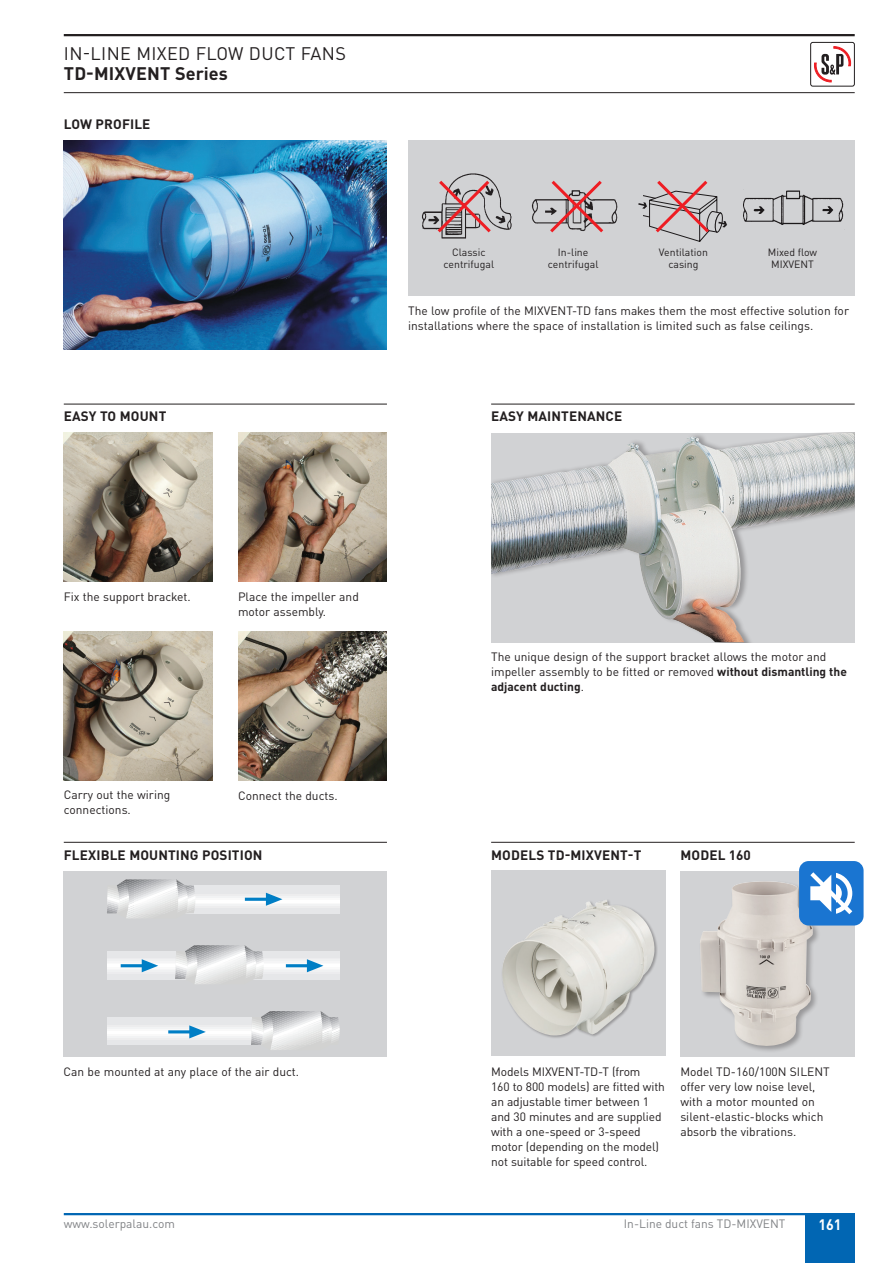
<style>
.page{position:relative;width:893px;height:1263px;background:#fff}
.page>*{position:absolute;margin:0;border:0;box-sizing:border-box;transform-origin:0 0}
.t1{font:18px "DIN Pro";letter-spacing:.02em;color:#231f20}
.t2{font:700 18px "DIN Pro";letter-spacing:.01em;color:#231f20}
.t3{font:700 15px "DIN Pro";color:#fff;scale:.95 1}
.t4{font:700 13.5px "DIN Pro";letter-spacing:.01em;color:#231f20}
.t5{font:12px/15px "DIN Pro";color:#231f20}
.t6{font:12px "DIN Pro";color:#808285}
.t7{font:10.5px/12px "DIN Pro";color:#231f20;text-align:center}
.s1{font-weight:700}
</style>
<div class="page">
<hr style="left:64px;top:34px;width:791px;height:2px;background:#231f20">
<hr style="left:64px;top:92px;width:791px;height:1px;background:#231f20">
<svg style="left:814px;top:47px;width:37px;height:36px"></svg>
<div style="left:810px;top:42px;width:45px;height:44px;border:1px solid #231f20;border-radius:2px"></div>
<img style="left:64px;top:140px;width:323px;height:210px">
<div style="left:491px;top:433px;width:364px;height:209px;background:#231f20;opacity:.33"></div>
<img style="left:491px;top:433px;width:342px;height:142px">
<div style="left:64px;top:871px;width:323px;height:186px;background:#d1d2d4"></div>
<hr style="left:107px;top:975px;width:232px;height:4px;background:#e6e7e9">
<hr style="left:107px;top:974px;width:232px;height:1px;background:#e6e7e9">
<hr style="left:107px;top:972px;width:232px;height:2px;background:#ececee">
<hr style="left:107px;top:970px;width:232px;height:2px;background:#f0f1f2">
<hr style="left:107px;top:968px;width:232px;height:2px;background:#f5f5f6">
<hr style="left:107px;top:967px;width:232px;height:1px;background:#fafafa">
<hr style="left:107px;top:964px;width:232px;height:2px;background:#fff">
<hr style="left:107px;top:962px;width:232px;height:2px;background:#fafafa">
<hr style="left:107px;top:961px;width:232px;height:1px;background:#f5f5f6">
<hr style="left:107px;top:959px;width:232px;height:2px;background:#f0f1f2">
<hr style="left:107px;top:957px;width:232px;height:2px;background:#ececee">
<hr style="left:107px;top:955px;width:232px;height:2px;background:#e6e7e9">
<div style="left:107px;top:951px;width:232px;height:5px;background:#e6e7e9"></div>
<svg style="left:175px;top:945px;width:89px;height:39px"></svg>
<hr style="left:134px;top:909px;width:205px;height:4px;background:#e6e7e9">
<hr style="left:134px;top:908px;width:205px;height:2px;background:#e6e7e9">
<hr style="left:134px;top:906px;width:205px;height:2px;background:#ededee">
<hr style="left:134px;top:904px;width:205px;height:2px;background:#f2f3f4">
<hr style="left:134px;top:902px;width:205px;height:2px;background:#f9f9f9">
<hr style="left:134px;top:901px;width:205px;height:1px;background:#fff">
<hr style="left:134px;top:900px;width:205px;height:1px;background:#fff">
<hr style="left:134px;top:898px;width:205px;height:2px;background:#f9f9f9">
<hr style="left:134px;top:896px;width:205px;height:2px;background:#f2f3f4">
<hr style="left:134px;top:894px;width:205px;height:2px;background:#ededee">
<hr style="left:134px;top:892px;width:205px;height:2px;background:#e6e7e9">
<div style="left:134px;top:888px;width:205px;height:5px;background:#e6e7e9"></div>
<hr style="left:134px;top:885px;width:205px;height:4px;background:#e6e7e9">
<svg style="left:107px;top:879px;width:89px;height:39px"></svg>
<hr style="left:107px;top:1041px;width:213px;height:4px;background:#e6e7e9">
<hr style="left:107px;top:1040px;width:213px;height:2px;background:#e6e7e9">
<hr style="left:107px;top:1038px;width:213px;height:2px;background:#ededee">
<hr style="left:107px;top:1036px;width:213px;height:2px;background:#f2f3f4">
<hr style="left:107px;top:1034px;width:213px;height:2px;background:#f9f9f9">
<hr style="left:107px;top:1032px;width:213px;height:2px;background:#fff">
<hr style="left:107px;top:1031px;width:213px;height:1px;background:#fff">
<hr style="left:107px;top:1029px;width:213px;height:2px;background:#f9f9f9">
<hr style="left:107px;top:1027px;width:213px;height:2px;background:#f2f3f4">
<hr style="left:107px;top:1025px;width:213px;height:2px;background:#ededee">
<hr style="left:107px;top:1023px;width:213px;height:2px;background:#e6e7e9">
<div style="left:107px;top:1019px;width:213px;height:5px;background:#e6e7e9"></div>
<hr style="left:107px;top:1017px;width:213px;height:3px;background:#e6e7e9">
<svg style="left:251px;top:1011px;width:89px;height:39px"></svg>
<hr style="left:245px;top:898px;width:22px;height:3px;background:#007ec5">
<svg style="left:266px;top:893px;width:16px;height:13px"></svg>
<hr style="left:286px;top:964px;width:22px;height:3px;background:#007ec5">
<svg style="left:307px;top:959px;width:16px;height:13px"></svg>
<hr style="left:121px;top:964px;width:22px;height:3px;background:#007ec5">
<svg style="left:142px;top:959px;width:16px;height:13px"></svg>
<hr style="left:168px;top:1030px;width:22px;height:3px;background:#007ec5">
<svg style="left:189px;top:1025px;width:17px;height:13px"></svg>
<div style="left:408px;top:140px;width:447px;height:156px;background:#d1d2d4"></div>
<img style="left:744px;top:190px;width:100px;height:39px">
<img style="left:417px;top:168px;width:99px;height:74px">
<svg style="left:434px;top:178px;width:60px;height:58px;background:#b9a0a3"></svg>
<div style="left:529px;top:162px;width:92px;height:80px;background:#d1d2d4"></div>
<svg style="left:547px;top:178px;width:59px;height:58px;background:#c1a9ab"></svg>
<svg style="left:635px;top:178px;width:93px;height:65px;background:#c4b7b9"></svg>
<img style="left:64px;top:433px;width:149px;height:149px">
<img style="left:238px;top:433px;width:149px;height:149px">
<img style="left:64px;top:632px;width:149px;height:149px">
<img style="left:238px;top:632px;width:149px;height:149px">
<hr style="left:64px;top:404px;width:323px;height:1px;background:#231f20">
<hr style="left:64px;top:842px;width:323px;height:1px;background:#231f20">
<hr style="left:491px;top:404px;width:364px;height:1px;background:#231f20">
<hr style="left:491px;top:842px;width:364px;height:1px;background:#231f20">
<div style="left:491px;top:870px;width:174px;height:186px;background:#d1d2d4"></div>
<div style="left:501px;top:899px;width:157px;height:140px;background:#231f20;opacity:.33"></div>
<img style="left:500px;top:900px;width:155px;height:135px">
<div style="left:799px;top:861px;width:64px;height:64px;background:#1a75d1;border-radius:10px"></div>
<svg style="left:680px;top:871px;width:175px;height:185px;background:#c6cace"></svg>
<hr style="left:64px;top:1213px;width:791px;height:2px;background:#0166b3">
<div style="left:805px;top:1214px;width:50px;height:49px;background:#0166b3"></div>
<h1 class="t1" style="left:64px;top:39px;width:283px">IN-LINE MIXED FLOW DUCT FANS</h1>
<h1 class="t2" style="left:64px;top:61px;width:165px">TD-MIXVENT Series</h1>
<p class="t4" style="left:64px;top:115px;width:88px">LOW PROFILE</p>
<p class="t4" style="left:64px;top:407px;width:104px">EASY TO MOUNT</p>
<p class="t7" style="left:444px;top:245px;width:52px">Classic centrifugal</p>
<p class="t7" style="left:548px;top:245px;width:52px">In-line centrifugal</p>
<p class="t7" style="left:659px;top:245px;width:51px">Ventilation casing</p>
<p class="t7" style="left:768px;top:245px;width:51px">Mixed flow<br>MIXVENT</p>
<p class="t5" style="left:408px;top:302px;width:442px">The low profile of the MIXVENT-TD fans makes them the most effective solution for installations where the space of installation is limited such as false ceilings.</p>
<p class="t4" style="left:491px;top:407px;width:133px">EASY MAINTENANCE</p>
<p class="t5" style="left:64px;top:588px;width:129px">Fix the support bracket.</p>
<p class="t5" style="left:238px;top:588px;width:122px">Place the impeller and motor assembly.</p>
<p class="t5" style="left:64px;top:786px;width:108px">Carry out the wiring connections.</p>
<p class="t5" style="left:238px;top:786px;width:101px">Connect the ducts.</p>
<p class="t4" style="left:64px;top:845px;width:200px">FLEXIBLE MOUNTING POSITION</p>
<p class="t5" style="left:491px;top:648px;width:357px">The unique design of the support bracket allows the motor and impeller assembly to be fitted or removed <span class="s1">without dismantling the adjacent ducting</span>.</p>
<p class="t4" style="left:491px;top:845px;width:152px">MODELS TD-MIXVENT-T</p>
<p class="t4" style="left:680px;top:845px;width:72px">MODEL 160</p>
<p class="t5" style="left:64px;top:1063px;width:237px">Can be mounted at any place of the air duct.</p>
<p class="t5" style="left:491px;top:1063px;width:175px">Models MIXVENT-TD-T (from<br>160 to 800 models) are fitted with an adjustable timer between 1 and 30 minutes and are supplied with a one-speed or 3-speed motor (depending on the model) not suitable for speed control.</p>
<p class="t5" style="left:680px;top:1063px;width:151px">Model TD-160/100N SILENT offer very low noise level, with a motor mounted on silent-elastic-blocks which absorb the vibrations.</p>
<p class="t6" style="left:64px;top:1214px;width:113px">www.solerpalau.com</p>
<p class="t6" style="left:624px;top:1214px;width:163px">In-Line duct fans TD-MIXVENT</p>
<p class="t3" style="left:818px;top:1215px;width:26px">161</p>
</div>
